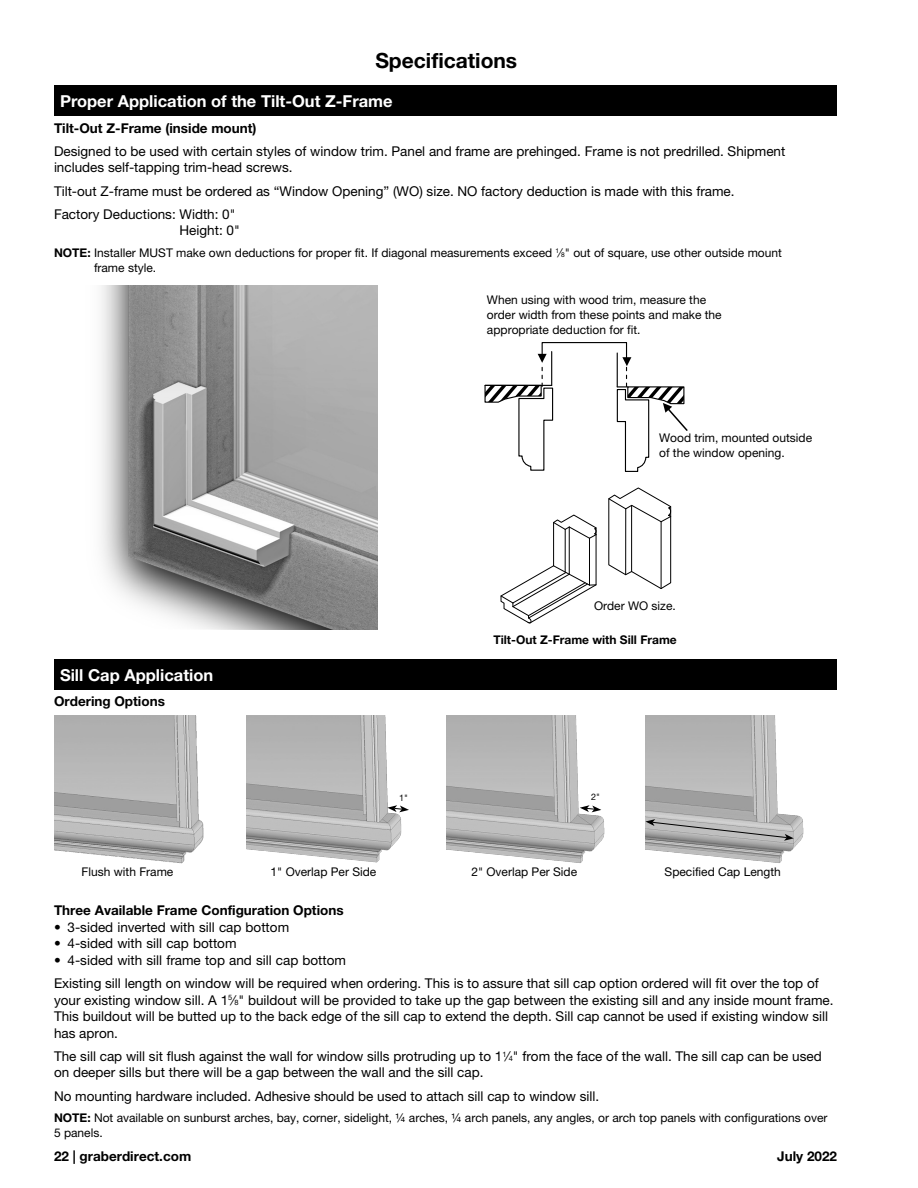
<style>
.page{position:relative;width:918px;height:1188px;background:#fff}
.page>*{position:absolute;margin:0;border:0;box-sizing:border-box;transform-origin:0 0}
.Page_Headers_-_02_25{font:700 21px "Helvetica Neue LT Std";color:#000}
.Black_Bar_Header_-_0{font:700 16.5px "Helvetica Neue LT Std";color:#fff}
.Body_Copy__55_Roman{font:13.5px/16.5px "Helvetica Neue LT Std";color:#000}
.Body_Copy__75_Bold{font:700 13.5px "Helvetica Neue LT Std";color:#000}
.Callout_Note_-_02_29{font:12px/15px "Helvetica Neue LT Std";color:#000}
.Callout_Note_-_02_29-2{font:700 12px "Helvetica Neue LT Std";color:#000}
.Callout_Note_-_02_29-3{font:9px "Helvetica Neue LT Std";color:#000}
.s1{font-weight:700}
.s2{font-size:6.6px}
.s3{font-size:7.35px}
</style>
<div class="page">
<div style="left:54px;top:86px;width:783px;height:30px;background:#000"></div>
<img style="left:101px;top:285px;width:277px;height:345px">
<hr style="left:617px;top:353px;width:1px;height:34px;background:#000">
<hr style="left:551px;top:352px;width:1px;height:33px;background:#000">
<div style="left:542px;top:342px;width:85px;height:18px;border:1px solid #000"></div>
<svg style="left:484px;top:354px;width:70px;height:117px"></svg>
<svg style="left:616px;top:357px;width:72px;height:115px"></svg>
<svg style="left:500px;top:514px;width:97px;height:110px"></svg>
<svg style="left:608px;top:487px;width:64px;height:102px"></svg>
<div style="left:54px;top:660px;width:783px;height:30px;background:#000"></div>
<img style="left:54px;top:716px;width:150px;height:148px">
<img style="left:246px;top:716px;width:156px;height:147px">
<img style="left:447px;top:716px;width:158px;height:147px">
<img style="left:645px;top:716px;width:159px;height:147px">
<svg style="left:387px;top:805px;width:22px;height:7px"></svg>
<svg style="left:580px;top:805px;width:21px;height:7px"></svg>
<svg style="left:645px;top:819px;width:149px;height:22px;background:#acacac"></svg>
<p class="Page_Headers_-_02_25" style="left:375px;top:47px;width:143px">Specifications</p>
<p class="Black_Bar_Header_-_0" style="left:60px;top:90px;width:334px">Proper Application of the Tilt-Out Z-Frame</p>
<p class="Body_Copy__75_Bold" style="left:54px;top:119px;width:204px">Tilt-Out Z-Frame (inside mount)</p>
<p class="Body_Copy__55_Roman" style="left:54px;top:143px;width:733px">Designed to be used with certain styles of window trim. Panel and frame are prehinged. Frame is not predrilled. Shipment includes self-tapping trim-head screws.</p>
<p class="Body_Copy__55_Roman" style="left:54px;top:182px;width:680px">Tilt-out Z-frame must be ordered as “Window Opening” (WO) size. NO factory deduction is made with this frame.</p>
<p class="Body_Copy__55_Roman" style="left:180px;top:206px;width:62px;text-indent:-126px">Factory Deductions: Width: 0"<br>Height: 0"</p>
<p class="Callout_Note_-_02_29" style="left:94px;top:245px;width:689px;text-indent:-40px"><span class="s1">NOTE:</span> Installer MUST make own deductions for proper fit. If diagonal measurements exceed <sup>1</sup>⁄<span class="s2">8</span>" out of square, use other outside mount frame style.</p>
<p class="Callout_Note_-_02_29" style="left:487px;top:292px;width:236px">When using with wood trim, measure the order width from these points and make the appropriate deduction for fit.</p>
<p class="Callout_Note_-_02_29" style="left:659px;top:430px;width:154px">Wood trim, mounted outside of the window opening.</p>
<p class="Callout_Note_-_02_29" style="left:594px;top:598px;width:81px">Order WO size.</p>
<p class="Black_Bar_Header_-_0" style="left:60px;top:665px;width:155px">Sill Cap Application</p>
<p class="Body_Copy__75_Bold" style="left:54px;top:693px;width:112px">Ordering Options</p>
<p class="Callout_Note_-_02_29-2" style="left:493px;top:632px;width:185px">Tilt-Out Z-Frame with Sill Frame</p>
<p class="Callout_Note_-_02_29-3" style="left:399px;top:792px;width:10px">1"</p>
<p class="Callout_Note_-_02_29-3" style="left:591px;top:792px;width:10px">2"</p>
<p class="Callout_Note_-_02_29" style="left:82px;top:865px;width:93px">Flush with Frame</p>
<p class="Callout_Note_-_02_29" style="left:271px;top:865px;width:107px">1" Overlap Per Side</p>
<p class="Callout_Note_-_02_29" style="left:471px;top:865px;width:107px">2" Overlap Per Side</p>
<p class="Callout_Note_-_02_29" style="left:665px;top:865px;width:118px">Specified Cap Length</p>
<p class="Body_Copy__75_Bold" style="left:54px;top:902px;width:291px">Three Available Frame Configuration Options</p>
<p class="Body_Copy__55_Roman" style="left:54px;top:919px;width:237px">• 3-sided inverted with sill cap bottom</p>
<p class="Body_Copy__55_Roman" style="left:54px;top:935px;width:184px">• 4-sided with sill cap bottom</p>
<p class="Body_Copy__55_Roman" style="left:54px;top:952px;width:294px">• 4-sided with sill frame top and sill cap bottom</p>
<p class="Body_Copy__55_Roman" style="left:54px;top:975px;width:779px">Existing sill length on window will be required when ordering. This is to assure that sill cap option ordered will fit over the top of your existing window sill. A 1<sup>5</sup>⁄<span class="s3">8</span>" buildout will be provided to take up the gap between the existing sill and any inside mount frame.<br>This buildout will be butted up to the back edge of the sill cap to extend the depth. Sill cap cannot be used if existing window sill has apron.</p>
<p class="Body_Copy__55_Roman" style="left:54px;top:1048px;width:769px">The sill cap will sit flush against the wall for window sills protruding up to 1<sup>1</sup>⁄<span class="s3">4</span>" from the face of the wall. The sill cap can be used on deeper sills but there will be a gap between the wall and the sill cap.</p>
<p class="Body_Copy__55_Roman" style="left:54px;top:1087px;width:545px">No mounting hardware included. Adhesive should be used to attach sill cap to window sill.</p>
<p class="Callout_Note_-_02_29" style="left:54px;top:1111px;width:775px"><span class="s1">NOTE:</span> Not available on sunburst arches, bay, corner, sidelight, 1/4 arches, 1/4 arch panels, any angles, or arch top panels with configurations over<br>5 panels.</p>
<p class="Body_Copy__75_Bold" style="left:54px;top:1148px;width:139px">22 | graberdirect.com</p>
<p class="Body_Copy__75_Bold" style="left:777px;top:1148px;width:61px">July 2022</p>
</div>
